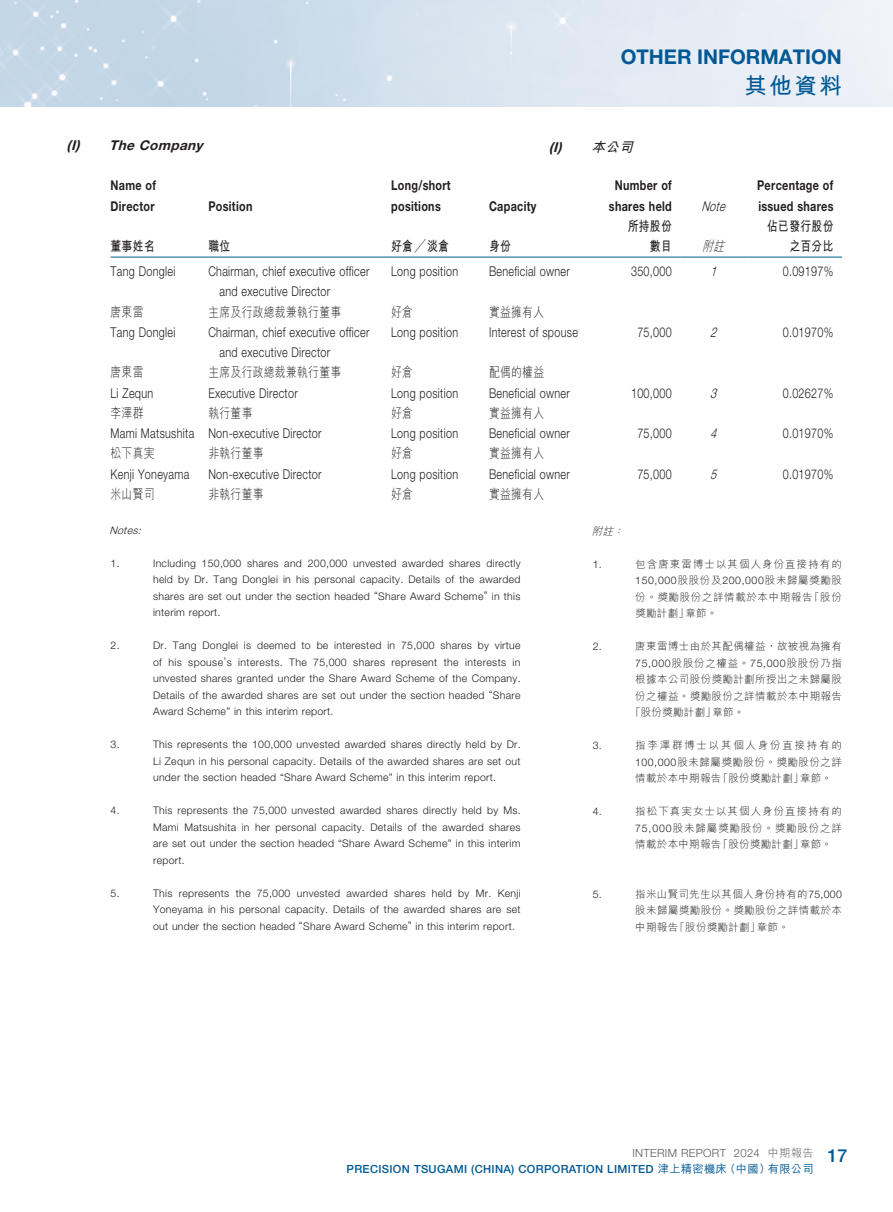
<style>
.page{position:relative;width:893px;height:1212px;background:#fff}
.page>*{position:absolute;margin:0;border:0;box-sizing:border-box;transform-origin:0 0}
.t1{font:700 22.5px "M Hei HK";color:#005994}
.t2{font:700 20.25px "Helvetica Neue LT Std";color:#005994}
.t3{font:500 18px "Helvetica Neue LT Std";color:#005994}
.t4{font:300 13.5px/20.2px "Helvetica Neue LT Std";letter-spacing:.03em;color:#231f20;scale:.8 1}
.t5{font:700 13.5px/20.2px "Helvetica Neue LT Std";letter-spacing:.03em;color:#231f20;scale:.8 1}
.t6{font:300 13.5px "M Hei HK";letter-spacing:.03em;color:#231f20;scale:.8 1}
.t7{font:700 13.5px/20.2px "M Hei HK";letter-spacing:.03em;color:#231f20;text-align:right;scale:.8 1}
.t8{font:italic 700 13.5px "Helvetica Neue LT Std";color:#231f20}
.t9{font:italic 300 13.5px "Helvetica Neue LT Std";color:#231f20;scale:.8 1}
.t10{font:italic 300 13.5px "M Hei HK";color:#231f20;scale:.8 1}
.t11{font:500 11.25px/16.5px "Helvetica Neue LT Std";letter-spacing:.03em;color:#005994;text-align:right}
.t12{font:300 10.5px/16.5px "Helvetica Neue LT Std";letter-spacing:.03em;color:#231f20;text-align:justify}
.t13{font:300 10.5px/16.5px "M Hei HK";letter-spacing:.04em;color:#231f20;text-align:justify}
.t14{font:300 10.5px/16.5px "M Hei HK";letter-spacing:.06em;color:#231f20}
.t15{font:300 10.5px "Helvetica Neue LT Std";letter-spacing:.055em;color:#231f20}
.t16{font:300 10.5px "Helvetica Neue LT Std";letter-spacing:.065em;color:#231f20}
.t17{font:300 10.5px "M Hei HK";letter-spacing:.1em;color:#231f20}
.t18{font:italic 300 10.5px "Helvetica Neue LT Std";color:#231f20}
.t19{font:italic 300 10.5px "M Hei HK";color:#231f20}
.s1{font-family:"M Hei HK"}
.s2{font-family:"Helvetica Neue LT Std"}
.s3{font-weight:300;color:#57585a}
.s4{font-family:"M Hei HK";font-weight:300;color:#57585a}
</style>
<div class="page">
<img style="left:0;top:0;width:893px;height:106px">
<hr style="left:111px;top:257px;width:97px;height:1px;background:#005994">
<hr style="left:208px;top:257px;width:183px;height:1px;background:#005994">
<hr style="left:391px;top:257px;width:98px;height:1px;background:#005994">
<hr style="left:489px;top:257px;width:98px;height:1px;background:#005994">
<hr style="left:587px;top:257px;width:93px;height:1px;background:#005994">
<hr style="left:680px;top:257px;width:68px;height:1px;background:#005994">
<hr style="left:748px;top:257px;width:94px;height:1px;background:#005994">
<h2 class="t2" style="left:621px;top:44px;width:223px">OTHER INFORMATION</h2>
<h1 class="t1" style="left:745px;top:69px;width:99px">其他資料</h1>
<p class="t8" style="left:67px;top:137px;width:137px">(I) The Company</p>
<p class="t5" style="left:111px;top:175px;width:58px">Name of<br>Director</p>
<p class="t5" style="left:208px;top:195px;width:57px">Position</p>
<p class="t5" style="left:391px;top:175px;width:76px">Long/short positions</p>
<p class="t5" style="left:489px;top:195px;width:61px">Capacity</p>
<p class="t8" style="left:549px;top:139px;width:90px">(I) <span class="s1">本公司</span></p>
<p class="t5" style="left:609px;top:175px;width:80px;text-align:center">Number of shares held</p>
<p class="t9" style="left:701px;top:198px;width:36px">Note</p>
<p class="t5" style="left:757px;top:175px;width:97px">Percentage of issued shares</p>
<p class="t7" style="left:111px;top:235px;width:57px">董事姓名</p>
<p class="t7" style="left:208px;top:235px;width:29px">職位</p>
<p class="t7" style="left:391px;top:235px;width:74px">好倉╱淡倉</p>
<p class="t7" style="left:489px;top:235px;width:29px">身份</p>
<p class="t7" style="left:628px;top:215px;width:57px">所持股份數目</p>
<p class="t10" style="left:702px;top:239px;width:33px">附註</p>
<p class="t7" style="left:767px;top:215px;width:84px">佔已發行股份之百分比</p>
<p class="t4" style="left:111px;top:261px;width:83px">Tang Donglei</p>
<p class="t4" style="left:219px;top:261px;width:189px;text-indent:-11px">Chairman, chief executive officer and executive Director</p>
<p class="t4" style="left:391px;top:261px;width:85px">Long position</p>
<p class="t4" style="left:489px;top:261px;width:103px">Beneficial owner</p>
<p class="t4" style="left:631px;top:261px;width:53px">350,000</p>
<p class="t9" style="left:710px;top:263px;width:14px">1</p>
<p class="t4" style="left:783px;top:261px;width:65px">0.09197%</p>
<p class="t6" style="left:111px;top:305px;width:43px">唐東雷</p>
<p class="t6" style="left:208px;top:305px;width:168px">主席及行政總裁兼執行董事</p>
<p class="t6" style="left:391px;top:305px;width:29px">好倉</p>
<p class="t6" style="left:489px;top:305px;width:71px">實益擁有人</p>
<p class="t4" style="left:111px;top:321px;width:83px">Tang Donglei</p>
<p class="t4" style="left:219px;top:321px;width:189px;text-indent:-11px">Chairman, chief executive officer and executive Director</p>
<p class="t4" style="left:391px;top:321px;width:85px">Long position</p>
<p class="t4" style="left:489px;top:321px;width:113px">Interest of spouse</p>
<p class="t4" style="left:637px;top:321px;width:45px">75,000</p>
<p class="t9" style="left:710px;top:324px;width:14px">2</p>
<p class="t4" style="left:783px;top:321px;width:65px">0.01970%</p>
<p class="t6" style="left:111px;top:365px;width:43px">唐東雷</p>
<p class="t6" style="left:208px;top:365px;width:168px">主席及行政總裁兼執行董事</p>
<p class="t6" style="left:391px;top:365px;width:29px">好倉</p>
<p class="t6" style="left:489px;top:365px;width:71px">配偶的權益</p>
<p class="t4" style="left:111px;top:382px;width:55px">Li Zequn</p>
<p class="t4" style="left:208px;top:382px;width:113px">Executive Director</p>
<p class="t4" style="left:391px;top:382px;width:85px">Long position</p>
<p class="t4" style="left:489px;top:382px;width:103px">Beneficial owner</p>
<p class="t4" style="left:631px;top:382px;width:53px">100,000</p>
<p class="t9" style="left:710px;top:384px;width:14px">3</p>
<p class="t4" style="left:783px;top:382px;width:65px">0.02627%</p>
<p class="t6" style="left:111px;top:406px;width:43px">李澤群</p>
<p class="t6" style="left:208px;top:406px;width:57px">執行董事</p>
<p class="t6" style="left:391px;top:406px;width:29px">好倉</p>
<p class="t6" style="left:489px;top:406px;width:71px">實益擁有人</p>
<p class="t4" style="left:111px;top:423px;width:265px">Mami Matsushita Non-executive Director</p>
<p class="t4" style="left:391px;top:423px;width:85px">Long position</p>
<p class="t4" style="left:489px;top:423px;width:103px">Beneficial owner</p>
<p class="t4" style="left:637px;top:423px;width:45px">75,000</p>
<p class="t9" style="left:710px;top:425px;width:14px">4</p>
<p class="t4" style="left:783px;top:423px;width:65px">0.01970%</p>
<p class="t6" style="left:111px;top:446px;width:57px">松下真実</p>
<p class="t6" style="left:208px;top:446px;width:71px">非執行董事</p>
<p class="t6" style="left:391px;top:446px;width:29px">好倉</p>
<p class="t6" style="left:489px;top:446px;width:71px">實益擁有人</p>
<p class="t4" style="left:111px;top:463px;width:100px">Kenji Yoneyama</p>
<p class="t4" style="left:208px;top:463px;width:143px">Non-executive Director</p>
<p class="t4" style="left:391px;top:463px;width:85px">Long position</p>
<p class="t4" style="left:489px;top:463px;width:103px">Beneficial owner</p>
<p class="t4" style="left:637px;top:463px;width:45px">75,000</p>
<p class="t9" style="left:710px;top:465px;width:14px">5</p>
<p class="t4" style="left:783px;top:463px;width:65px">0.01970%</p>
<p class="t6" style="left:111px;top:487px;width:57px">米山賢司</p>
<p class="t6" style="left:208px;top:487px;width:71px">非執行董事</p>
<p class="t6" style="left:391px;top:487px;width:29px">好倉</p>
<p class="t6" style="left:489px;top:487px;width:71px">實益擁有人</p>
<p class="t18" style="left:109px;top:524px;width:36px">Notes:</p>
<p class="t12" style="left:111px;top:555px;width:11px">1.</p>
<p class="t12" style="left:153px;top:555px;width:369px">Including 150,000 shares and 200,000 unvested awarded shares directly held by Dr. Tang Donglei in his personal capacity. Details of the awarded shares are set out under the section headed “Share Award Scheme” in this interim report.</p>
<p class="t12" style="left:111px;top:637px;width:11px">2.</p>
<p class="t12" style="left:153px;top:637px;width:369px">Dr. Tang Donglei is deemed to be interested in 75,000 shares by virtue of his spouse’s interests. The 75,000 shares represent the interests in unvested shares granted under the Share Award Scheme of the Company.<br>Details of the awarded shares are set out under the section headed “Share Award Scheme” in this interim report.</p>
<p class="t12" style="left:111px;top:736px;width:11px">3.</p>
<p class="t12" style="left:153px;top:736px;width:369px">This represents the 100,000 unvested awarded shares directly held by Dr.<br>Li Zequn in his personal capacity. Details of the awarded shares are set out under the section headed “Share Award Scheme” in this interim report.</p>
<p class="t12" style="left:111px;top:802px;width:11px">4.</p>
<p class="t12" style="left:153px;top:802px;width:369px">This represents the 75,000 unvested awarded shares directly held by Ms.<br>Mami Matsushita in her personal capacity. Details of the awarded shares are set out under the section headed “Share Award Scheme” in this interim report.</p>
<p class="t12" style="left:111px;top:884px;width:11px">5.</p>
<p class="t12" style="left:153px;top:884px;width:369px">This represents the 75,000 unvested awarded shares held by Mr. Kenji Yoneyama in his personal capacity. Details of the awarded shares are set out under the section headed “Share Award Scheme” in this interim report.</p>
<p class="t19" style="left:592px;top:525px;width:36px">附註：</p>
<p class="t12" style="left:593px;top:555px;width:11px">1.</p>
<p class="t17" style="left:635px;top:558px;width:208px">包含唐東雷博士以其個人身份直接持有的</p>
<p class="t15" style="left:635px;top:574px;width:208px">150,000<span class="s1">股股份及</span>200,000<span class="s1">股未歸屬獎勵股</span></p>
<p class="t14" style="left:635px;top:588px;width:208px">份。獎勵股份之詳情載於本中期報告「股份獎勵計劃」章節。</p>
<p class="t12" style="left:593px;top:638px;width:11px">2.</p>
<p class="t13" style="left:635px;top:638px;width:208px">唐東雷博士由於其配偶權益，故被視為擁有</p>
<p class="t16" style="left:635px;top:656px;width:208px">75,000<span class="s1">股股份之權益。</span>75,000<span class="s1">股股份乃指</span></p>
<p class="t13" style="left:635px;top:671px;width:208px">根據本公司股份獎勵計劃所授出之未歸屬股</p>
<p class="t13" style="left:635px;top:687px;width:208px">份之權益。獎勵股份之詳情載於本中期報告</p>
<p class="t13" style="left:630px;top:704px;width:116px">「股份獎勵計劃」章節。</p>
<p class="t12" style="left:593px;top:737px;width:11px">3.</p>
<p class="t13" style="left:635px;top:737px;width:208px">指李澤群博士以其個人身份直接持有的<span class="s2">100,000</span>股未歸屬獎勵股份。獎勵股份之詳情載於本中期報告「股份獎勵計劃」章節。</p>
<p class="t12" style="left:593px;top:803px;width:11px">4.</p>
<p class="t13" style="left:635px;top:803px;width:208px">指松下真実女士以其個人身份直接持有的<span class="s2">75,000</span>股未歸屬獎勵股份。獎勵股份之詳情載於本中期報告「股份獎勵計劃」章節。</p>
<p class="t12" style="left:593px;top:885px;width:11px">5.</p>
<p class="t13" style="left:635px;top:885px;width:208px">指米山賢司先生以其個人身份持有的<span class="s2">75,000</span>股未歸屬獎勵股份。獎勵股份之詳情載於本中期報告「股份獎勵計劃」章節。</p>
<p class="t11" style="left:347px;top:1144px;width:469px"><span class="s3">INTERIM REPORT 2024</span> <span class="s4">中期報告<br></span>PRECISION TSUGAMI (CHINA) CORPORATION LIMITED <span class="s1">津上精密機床（中國）有限公司</span></p>
<h3 class="t3" style="left:828px;top:1144px;width:22px">17</h3>
</div>
